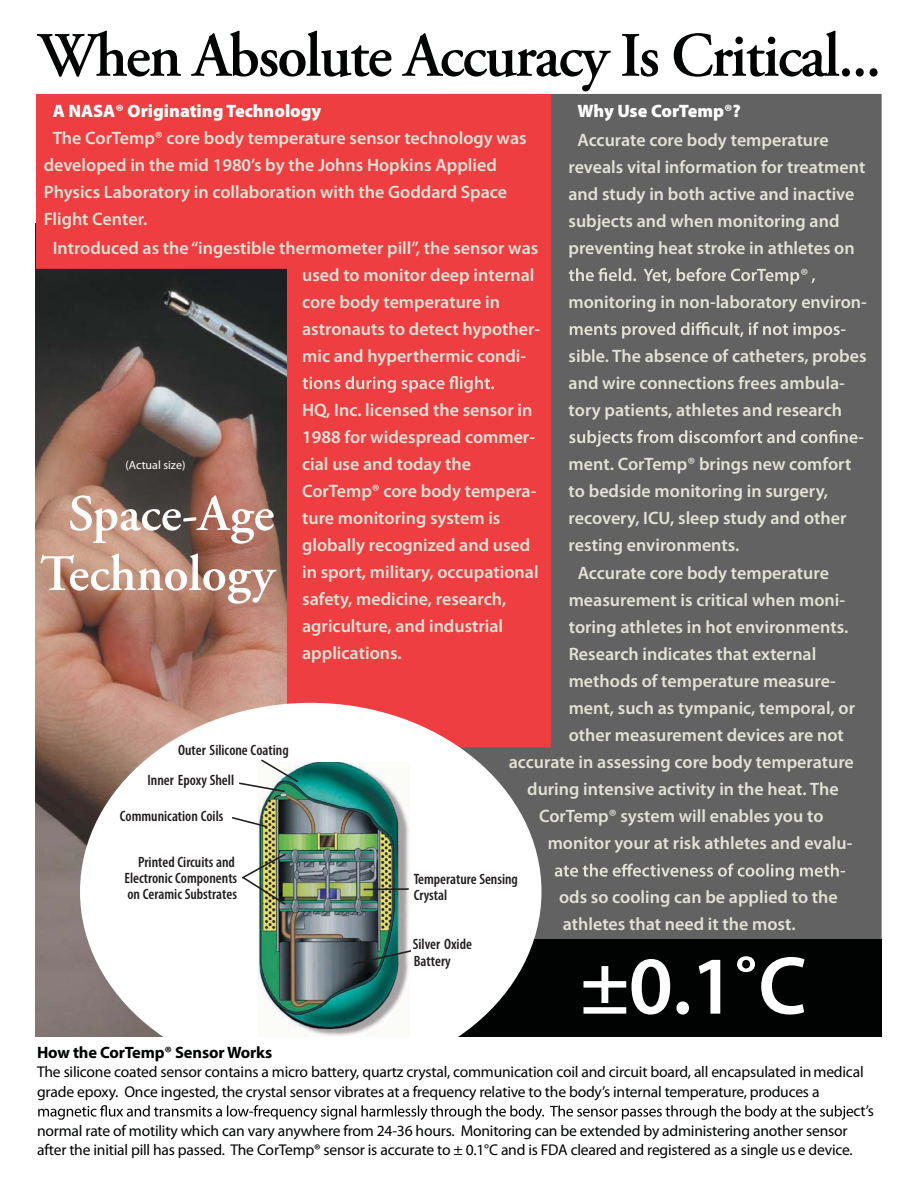
<style>
.page{position:relative;width:918px;height:1188px;background:#fff}
.page>*{position:absolute;margin:0;border:0;box-sizing:border-box;transform-origin:0 0}
.t1{font:600 82.65px "Myriad Pro";color:#fff}
.t2{font:600 63px "Adobe Garamond Pro";letter-spacing:-.03em;color:#010202}
.t3{font:600 51px/60px "Adobe Garamond Pro";color:#fff;text-align:center}
.t4{font:600 18px/27px "Myriad Pro";color:#e3e2d5}
.t5{font:900 18px "Myriad Pro";color:#fff}
.t6{font:700 16.5px "Myriad Pro";letter-spacing:-.01em;color:#010202}
.t7{font:15.6px "Myriad Pro";letter-spacing:-.015em;color:#010202}
.t8{font:600 condensed 15px/16.4px "Myriad Pro";color:#221e1f}
.t9{font:12px "Myriad Pro";color:#fff}
</style>
<div class="page">
<img style="left:36px;top:747px;width:127px;height:290px">
<div style="left:459px;top:94px;width:423px;height:845px;background:#616261"></div>
<svg style="left:36px;top:94px;width:515px;height:653px;background:#c74b49"></svg>
<svg style="left:302px;top:376px;width:192px;height:17px;background:#eb6a69"></svg>
<div style="left:443px;top:939px;width:439px;height:98px;background:#010202"></div>
<div style="left:80px;top:703px;width:461px;height:377px;background:#fff;border-radius:50%"></div>
<img style="left:259px;top:762px;width:150px;height:275px">
<svg style="left:351px;top:948px;width:60px;height:18px"></svg>
<hr style="left:364px;top:888px;width:45px;height:2px;background:#221e1f">
<img style="left:241px;top:852px;width:47px;height:54px">
<svg style="left:239px;top:759px;width:61px;height:34px"></svg>
<svg style="left:232px;top:816px;width:37px;height:13px"></svg>
<svg style="left:569px;top:268px;width:246px;height:17px;background:#80817d"></svg>
<svg style="left:570px;top:322px;width:276px;height:17px;background:#82827e"></svg>
<svg style="left:569px;top:430px;width:294px;height:17px;background:#82827e"></svg>
<svg style="left:555px;top:864px;width:290px;height:16px;background:#848480"></svg>
<svg style="left:38px;top:1105px;width:815px;height:15px"></svg>
<h2 class="t2" style="left:38px;top:17px;width:845px">When Absolute Accuracy Is Critical...</h2>
<p class="t5" style="left:53px;top:101px;width:270px">A NASA® Originating Technology</p>
<p class="t4" style="left:53px;top:127px;width:476px">The CorTemp® core body temperature sensor technology was</p>
<p class="t4" style="left:44px;top:154px;width:455px">developed in the mid 1980’s by the Johns Hopkins Applied</p>
<p class="t4" style="left:44px;top:181px;width:465px">Physics Laboratory in collaboration with the Goddard Space</p>
<p class="t4" style="left:44px;top:208px;width:105px">Flight Center.</p>
<p class="t4" style="left:53px;top:236px;width:487px">Introduced as the “ingestible thermometer pill”, the sensor was</p>
<p class="t4" style="left:302px;top:263px;width:234px">used to monitor deep internal</p>
<p class="t4" style="left:302px;top:290px;width:199px">core body temperature in</p>
<p class="t4" style="left:302px;top:317px;width:240px">astronauts to detect hypother-</p>
<p class="t4" style="left:302px;top:344px;width:226px">mic and hyperthermic condi-</p>
<p class="t4" style="left:302px;top:398px;width:238px">HQ, Inc. licensed the sensor in<br>1988 for widespread commer&shy;cial use and today the<br>CorTemp® core body tempera&shy;ture monitoring system is globally recognized and used in sport, military, occupational safety, medicine, research, agriculture, and industrial applications.</p>
<p class="t5" style="left:577px;top:101px;width:165px">Why Use CorTemp®?</p>
<p class="t4" style="left:568px;top:128px;width:298px;text-indent:9px">Accurate core body temperature reveals vital information for treatment and study in both active and inactive subjects and when monitoring and preventing heat stroke in athletes on</p>
<p class="t4" style="left:569px;top:290px;width:300px">monitoring in non-laboratory environ-</p>
<p class="t4" style="left:569px;top:344px;width:300px">sible. The absence of catheters, probes and wire connections frees ambula&shy;tory patients, athletes and research</p>
<p class="t4" style="left:569px;top:452px;width:284px">ment. CorTemp® brings new comfort</p>
<p class="t4" style="left:569px;top:479px;width:261px">to bedside monitoring in surgery,</p>
<p class="t4" style="left:569px;top:506px;width:279px">recovery, ICU, sleep study and other</p>
<p class="t4" style="left:569px;top:533px;width:172px">resting environments.</p>
<p class="t4" style="left:578px;top:562px;width:253px">Accurate core body temperature</p>
<p class="t4" style="left:569px;top:589px;width:278px">measurement is critical when moni-</p>
<p class="t4" style="left:569px;top:616px;width:281px">toring athletes in hot environments.</p>
<p class="t4" style="left:569px;top:643px;width:249px">Research indicates that external</p>
<p class="t4" style="left:569px;top:670px;width:269px">methods of temperature measure-</p>
<p class="t4" style="left:569px;top:697px;width:288px">ment, such as tympanic, temporal, or</p>
<p class="t4" style="left:569px;top:724px;width:277px">other measurement devices are not</p>
<p class="t4" style="left:509px;top:751px;width:347px">accurate in assessing core body temperature</p>
<p class="t4" style="left:527px;top:778px;width:313px">during intensive activity in the heat. The</p>
<p class="t4" style="left:539px;top:805px;width:286px">CorTemp® system will enables you to</p>
<p class="t4" style="left:548px;top:832px;width:306px">monitor your at risk athletes and evalu-</p>
<p class="t4" style="left:559px;top:886px;width:280px">ods so cooling can be applied to the athletes that need it the most.</p>
<p class="t4" style="left:801px;top:263px;width:9px">®</p>
<p class="t9" style="left:126px;top:461px;width:61px">(Actual size)</p>
<h3 class="t3" style="left:40px;top:482px;width:236px">Space-Age<br>Technology</h3>
<p class="t8" style="left:178px;top:743px;width:112px">Outer Silicone Coating</p>
<p class="t8" style="left:147px;top:773px;width:88px">Inner Epoxy Shell</p>
<p class="t8" style="left:120px;top:809px;width:105px">Communication Coils</p>
<p class="t8" style="left:124px;top:855px;width:114px;text-indent:14px">Printed Circuits and<br>Electronic Components on Ceramic Substrates</p>
<p class="t8" style="left:414px;top:872px;width:106px">Temperature Sensing<br>Crystal</p>
<p class="t8" style="left:413px;top:938px;width:61px">Silver Oxide<br>Battery</p>
<h1 class="t1" style="left:580px;top:955px;width:228px">±0.1˚C</h1>
<p class="t6" style="left:37px;top:1046px;width:237px">How the CorTemp® Sensor Works</p>
<p class="t7" style="left:37px;top:1066px;width:828px">The silicone coated sensor contains a micro battery, quartz crystal, communication coil and circuit board, all encapsulated in medical</p>
<p class="t7" style="left:37px;top:1086px;width:784px">grade epoxy. Once ingested, the crystal sensor vibrates at a frequency relative to the body’s internal temperature, produces a</p>
<p class="t7" style="left:854px;top:1105px;width:22px">ct’s</p>
<p class="t7" style="left:37px;top:1125px;width:812px">normal rate of motility which can vary anywhere from 24-36 hours. Monitoring can be extended by administering another sensor</p>
<p class="t7" style="left:37px;top:1144px;width:817px">after the initial pill has passed. The CorTemp® sensor is accurate to ± 0.1°C and is FDA cleared and registered as a single us e device.</p>
</div>
